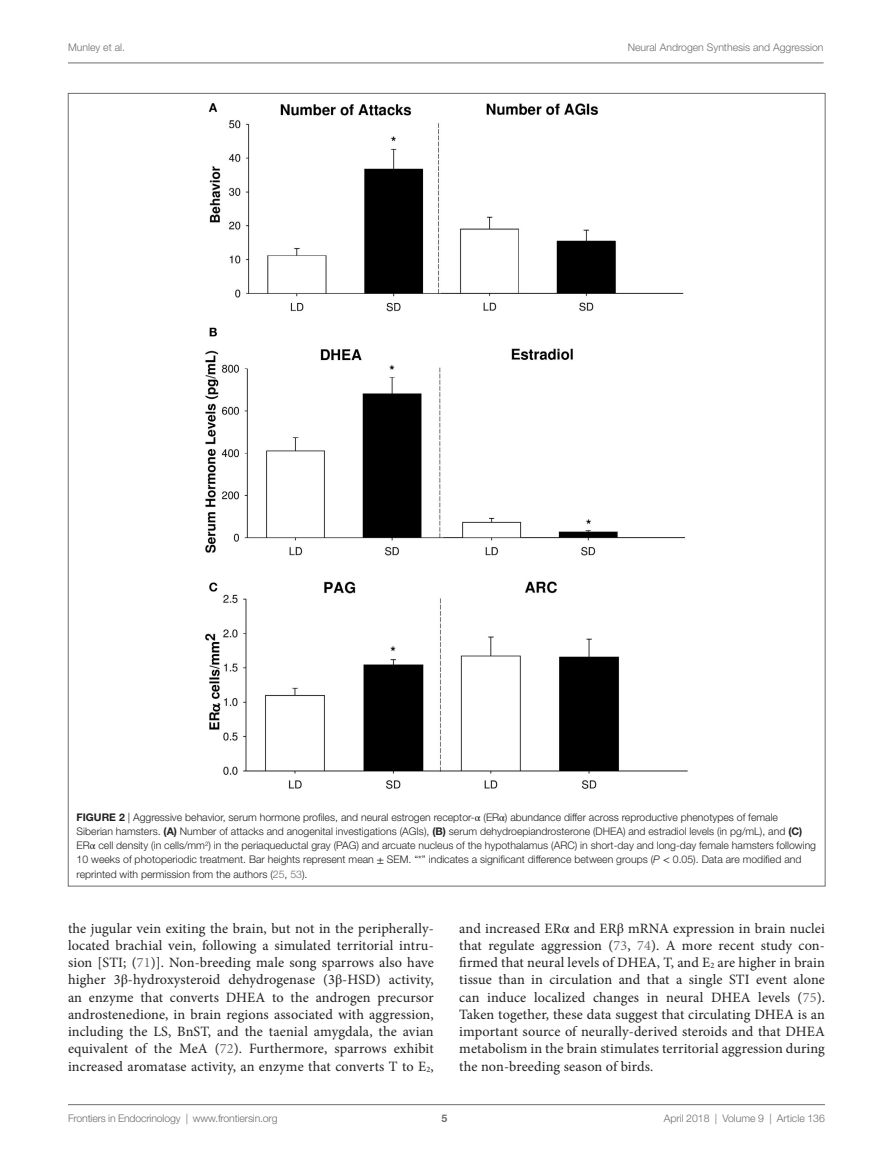
<style>
.page{position:relative;width:893px;height:1170px;background:#fff}
.page>*{position:absolute;margin:0;border:0;box-sizing:border-box;transform-origin:0 0}
.t1{font:14.25px/17.2px "Minion Pro";letter-spacing:.01em;color:#231f20;text-align:justify}
.t2{font:300 10.5px/14.2px "Helvetica Neue LT Std";color:#231f20}
.t3{font:300 10.5px "Helvetica Neue LT Std";color:#6c6d70}
.t4{font:700 10.5px "Helvetica Neue LT Std";color:#231f20}
.t5{font:700 10.5px "Helvetica Neue LT Std";color:#6c6d70}
.s1{font-weight:700}
.s2{font-family:"STIX General";font-weight:400}
.s3{font-style:italic}
.s4{color:#6c6d70}
.s5{font-family:"STIX General"}
</style>
<div class="page">
<img style="left:205px;top:103px;width:483px;height:686px">
<hr style="left:68px;top:1104px;width:757px;height:1px;background:#6c6d70">
<hr style="left:68px;top:63px;width:756px;height:1px;background:#6c6d70">
<p class="t3" style="left:68px;top:41px;width:58px">Munley et al.</p>
<p class="t3" style="left:628px;top:41px;width:197px">Neural Androgen Synthesis and Aggression</p>
<p class="t2" style="left:77px;top:809px;width:741px;text-indent:33px"><span class="s1">E 2</span> | Aggressive behavior, serum hormone profiles, and neural estrogen receptor-<span class="s2">α</span> (ER<span class="s2">α</span>) abundance differ across reproductive phenotypes of female Siberian hamsters. <span class="s1">(A)</span> Number of attacks and anogenital investigations (AGIs), <span class="s1">(B)</span> serum dehydroepiandrosterone (DHEA) and estradiol levels (in pg/mL), and <span class="s1">(C)<br></span>ER<span class="s2">α</span> cell density (in cells/mm<sup>2</sup>) in the periaqueductal gray (PAG) and arcuate nucleus of the hypothalamus (ARC) in short-day and long-day female hamsters following 10 weeks of photoperiodic treatment. Bar heights represent mean <span class="s2">±</span> SEM. “*” indicates a significant difference between groups (<span class="s3">P</span> <span class="s2">&lt;</span> 0.05). Data are modified and reprinted with permission from the authors (<span class="s4">25</span>, <span class="s4">53</span>).</p>
<p class="t4" style="left:77px;top:810px;width:18px">FIGUR</p>
<p class="t1" style="left:68px;top:919px;width:367px">the jugular vein exiting the brain, but not in the peripherally&shy;located brachial vein, following a simulated territorial intru&shy;sion [STI; (<span class="s4">71</span>)]. Non-breeding male song sparrows also have higher 3<span class="s5">β</span>-hydroxysteroid dehydrogenase (3<span class="s5">β</span>-HSD) activity, an enzyme that converts DHEA to the androgen precursor androstenedione, in brain regions associated with aggression, including the LS, BnST, and the taenial amygdala, the avian equivalent of the MeA (<span class="s4">72</span>). Furthermore, sparrows exhibit increased aromatase activity, an enzyme that converts T to E<sub>2</sub>,</p>
<p class="t1" style="left:459px;top:919px;width:367px">and increased ER<span class="s5">α</span> and ER<span class="s5">β</span> mRNA expression in brain nuclei that regulate aggression (<span class="s4">73</span>, <span class="s4">74</span>). A more recent study con&shy;firmed that neural levels of DHEA, T, and E<sub>2</sub> are higher in brain tissue than in circulation and that a single STI event alone can induce localized changes in neural DHEA levels (<span class="s4">75</span>).<br>Taken together, these data suggest that circulating DHEA is an important source of neurally-derived steroids and that DHEA metabolism in the brain stimulates territorial aggression during the non-breeding season of birds.</p>
<p class="t3" style="left:68px;top:1111px;width:211px">Frontiers in Endocrinology | www.frontiersin.org</p>
<p class="t3" style="left:664px;top:1111px;width:163px">April 2018 | Volume 9 | Article 136</p>
<p class="t5" style="left:441px;top:1111px;width:7px">5</p>
</div>
